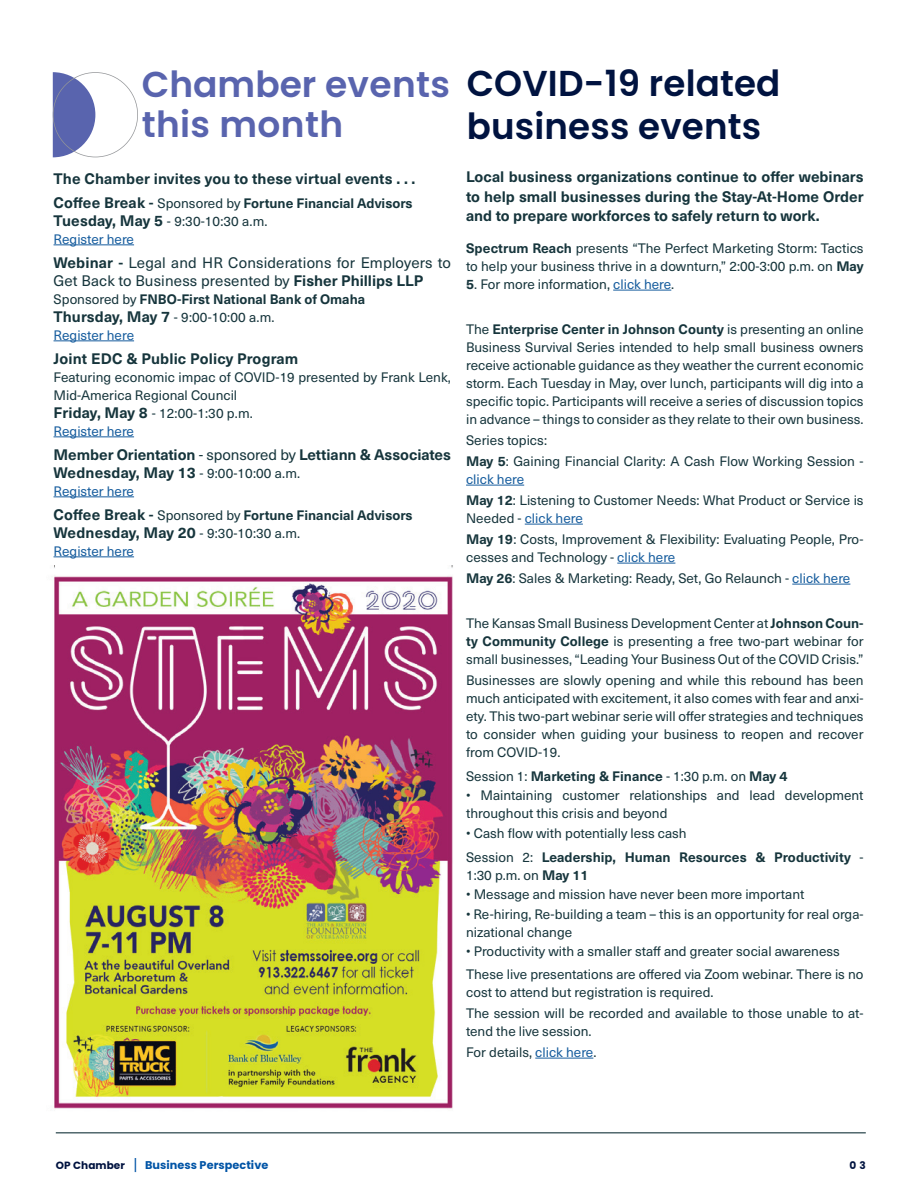
<style>
.page{position:relative;width:918px;height:1188px;background:#fff}
.page>*{position:absolute;margin:0;border:0;box-sizing:border-box;transform-origin:0 0}
.t1{font:600 36px/43.5px "Poppins";letter-spacing:.005em;color:#001340}
.t2{font:600 36px/40.5px "Poppins";letter-spacing:.01em;color:#5964ae}
.t3{font:700 15px/19.5px "Neue Haas Unica W1 G";color:#16353c;text-align:justify}
.t4{font:15px/18px "Neue Haas Unica W1 G";letter-spacing:.01em;color:#16353c}
.t5{font:13.5px/18px "Neue Haas Unica W1 G";color:#16353c}
.t6{font:700 13.5px/18px "Neue Haas Unica W1 G";color:#16353c}
.t7{font:13.5px "Neue Haas Unica W1 G";color:#175d9e}
.t8{font:700 11.25px "Poppins";letter-spacing:.005em;color:#0154a6}
.t9{font:700 10.5px "Poppins";color:#001340}
.s1{font-weight:700;font-size:15px}
.s2{font-weight:700}
.s3{color:#175d9e}
.s4{font-weight:400}
.s5{font-size:15px}
.s6{font-weight:400;color:#175d9e}
.s7{font-weight:400;font-size:13.5px}
.s8{font-size:10.5px;color:#001340}
.s9{font-family:"Neue Haas Unica W1 G";font-weight:400;font-size:15px}
</style>
<div class="page">
<hr style="left:56px;top:1132px;width:810px;height:1px;background:#16353c">
<img style="left:52px;top:566px;width:401px;height:543px">
<hr style="left:613px;top:290px;width:58px;height:1px;background:#175d9e">
<hr style="left:466px;top:485px;width:58px;height:1px;background:#175d9e">
<hr style="left:525px;top:524px;width:58px;height:1px;background:#175d9e">
<hr style="left:617px;top:563px;width:58px;height:1px;background:#175d9e">
<hr style="left:792px;top:584px;width:58px;height:1px;background:#175d9e">
<hr style="left:535px;top:1058px;width:58px;height:1px;background:#175d9e">
<hr style="left:54px;top:245px;width:80px;height:1px;background:#175d9e">
<hr style="left:54px;top:341px;width:80px;height:1px;background:#175d9e">
<hr style="left:54px;top:437px;width:80px;height:1px;background:#175d9e">
<hr style="left:54px;top:497px;width:80px;height:1px;background:#175d9e">
<hr style="left:54px;top:557px;width:80px;height:1px;background:#175d9e">
<svg style="left:53px;top:72px;width:85px;height:85px"></svg>
<h1 class="t2" style="left:142px;top:64px;width:310px">Chamber events this month</h1>
<p class="t3" style="left:54px;top:167px;width:363px">The Chamber invites you to these virtual events . . .</p>
<p class="t5" style="left:54px;top:193px;width:361px"><span class="s1">Coffee Break -</span> Sponsored by <span class="s2">Fortune Financial Advisors<br></span><span class="s1">Tuesday, May 5</span> - 9:30-10:30 a.m.<br><span class="s3">Register here</span></p>
<p class="t4" style="left:54px;top:252px;width:399px"><span class="s2">Webinar -</span> Legal and HR Considerations for Employers to<br>Get Back to Business presented by <span class="s2">Fisher Phillips LLP</span></p>
<p class="t6" style="left:54px;top:289px;width:313px"><span class="s4">Sponsored by</span> FNBO-First National Bank of Omaha<br><span class="s5">Thursday, May 7</span> <span class="s4">- 9:00-10:00 a.m.<br></span><span class="s6">Register here</span></p>
<p class="t3" style="left:54px;top:347px;width:246px">Joint EDC &amp; Public Policy Program</p>
<p class="t5" style="left:54px;top:367px;width:399px">Featuring economic impac of COVID-19 presented by Frank Lenk, Mid-America Regional Council<br><span class="s1">Friday, May 8</span> - 12:00-1:30 p.m.<br><span class="s3">Register here</span></p>
<p class="t3" style="left:54px;top:444px;width:399px;line-height:18px">Member Orientation <span class="s4">- sponsored by</span> Lettiann &amp; Associates<br>Wednesday, May 13 <span class="s7">- 9:00-10:00 a.m.</span></p>
<p class="t6" style="left:54px;top:478px;width:361px;line-height:24px"><span class="s6">Register here<br></span><span class="s5">Coffee Break -</span> <span class="s4">Sponsored by</span> Fortune Financial Advisors</p>
<p class="t3" style="left:54px;top:521px;width:248px">Wednesday, May 20 <span class="s7">- 9:30-10:30 a.m.</span></p>
<p class="t7" style="left:54px;top:541px;width:82px">Register here</p>
<h1 class="t1" style="left:467px;top:62px;width:315px">COVID-19 related business events</h1>
<p class="t3" style="left:466px;top:166px;width:399px">Local business organizations continue to offer webinars to help small businesses during the Stay-At-Home Order and to prepare workforces to safely return to work.</p>
<p class="t5" style="left:466px;top:238px;width:399px"><span class="s2">Spectrum Reach</span> presents “The Perfect Marketing Storm: Tactics to help your business thrive in a downturn,” 2:00-3:00 p.m. on <span class="s2">May</span></p>
<p class="t5" style="left:466px;top:274px;width:210px"><span class="s2">5</span>. For more information, <span class="s3">click here</span>.</p>
<p class="t5" style="left:466px;top:319px;width:399px;text-align:justify">The <span class="s2">Enterprise Center in Johnson County</span> is presenting an online Business Survival Series intended to help small business owners receive actionable guidance as they weather the current economic storm. Each Tuesday in May, over lunch, participants will dig into a specific topic. Participants will receive a series of discussion topics in advance – things to consider as they relate to their own business.</p>
<p class="t5" style="left:466px;top:429px;width:399px;line-height:21px">Series topics:<br><span class="s2">May 5</span>: Gaining Financial Clarity: A Cash Flow Working Session -</p>
<p class="t5" style="left:466px;top:468px;width:399px;line-height:21px"><span class="s3">click here<br></span><span class="s2">May 12</span>: Listening to Customer Needs: What Product or Service is</p>
<p class="t5" style="left:466px;top:507px;width:399px;line-height:21px">Needed - <span class="s3">click here<br></span><span class="s2">May 19</span>: Costs, Improvement &amp; Flexibility: Evaluating People, Pro-</p>
<p class="t5" style="left:466px;top:546px;width:386px;line-height:21px">cesses and Technology - <span class="s3">click here<br></span><span class="s2">May 26</span>: Sales &amp; Marketing: Ready, Set, Go Relaunch - <span class="s3">click here</span></p>
<p class="t5" style="left:466px;top:613px;width:399px;text-align:justify">The Kansas Small Business Development Center at <span class="s2">Johnson Coun&shy;ty Community College</span> is presenting a free two-part webinar for small businesses, “Leading Your Business Out of the COVID Crisis.”</p>
<p class="t5" style="left:466px;top:670px;width:399px;text-align:justify">Businesses are slowly opening and while this rebound has been much anticipated with excitement, it also comes with fear and anxi&shy;ety. This two-part webinar serie will offer strategies and techniques to consider when guiding your business to reopen and recover from COVID-19.</p>
<p class="t6" style="left:466px;top:766px;width:323px"><span class="s4">Session 1:</span> Marketing &amp; Finance <span class="s4">- 1:30 p.m. on</span> May 4</p>
<p class="t5" style="left:466px;top:786px;width:399px">• Maintaining customer relationships and lead development throughout this crisis and beyond</p>
<p class="t5" style="left:466px;top:820px;width:399px;line-height:24px">• Cash flow with potentially less cash<br>Session 2: <span class="s2">Leadership, Human Resources &amp; Productivity</span> -</p>
<p class="t5" style="left:466px;top:865px;width:124px">1:30 p.m. on <span class="s2">May 11</span></p>
<p class="t5" style="left:466px;top:885px;width:340px">• Message and mission have never been more important</p>
<p class="t5" style="left:466px;top:904px;width:399px">• Re-hiring, Re-building a team – this is an opportunity for real orga&shy;nizational change</p>
<p class="t5" style="left:466px;top:939px;width:399px;line-height:22.5px">• Productivity with a smaller staff and greater social awareness<br>These live presentations are offered via Zoom webinar. There is no</p>
<p class="t5" style="left:466px;top:981px;width:399px;line-height:21px">cost to attend but registration is required.<br>The session will be recorded and available to those unable to at-</p>
<p class="t5" style="left:466px;top:1020px;width:132px;line-height:21px">tend the live session.<br>For details, <span class="s3">click here</span>.</p>
<p class="t8" style="left:56px;top:1159px;width:214px"><span class="s8">OP Chamber</span> <span class="s9">|</span> Business Perspective</p>
<p class="t9" style="left:850px;top:1160px;width:18px">0 3</p>
</div>
